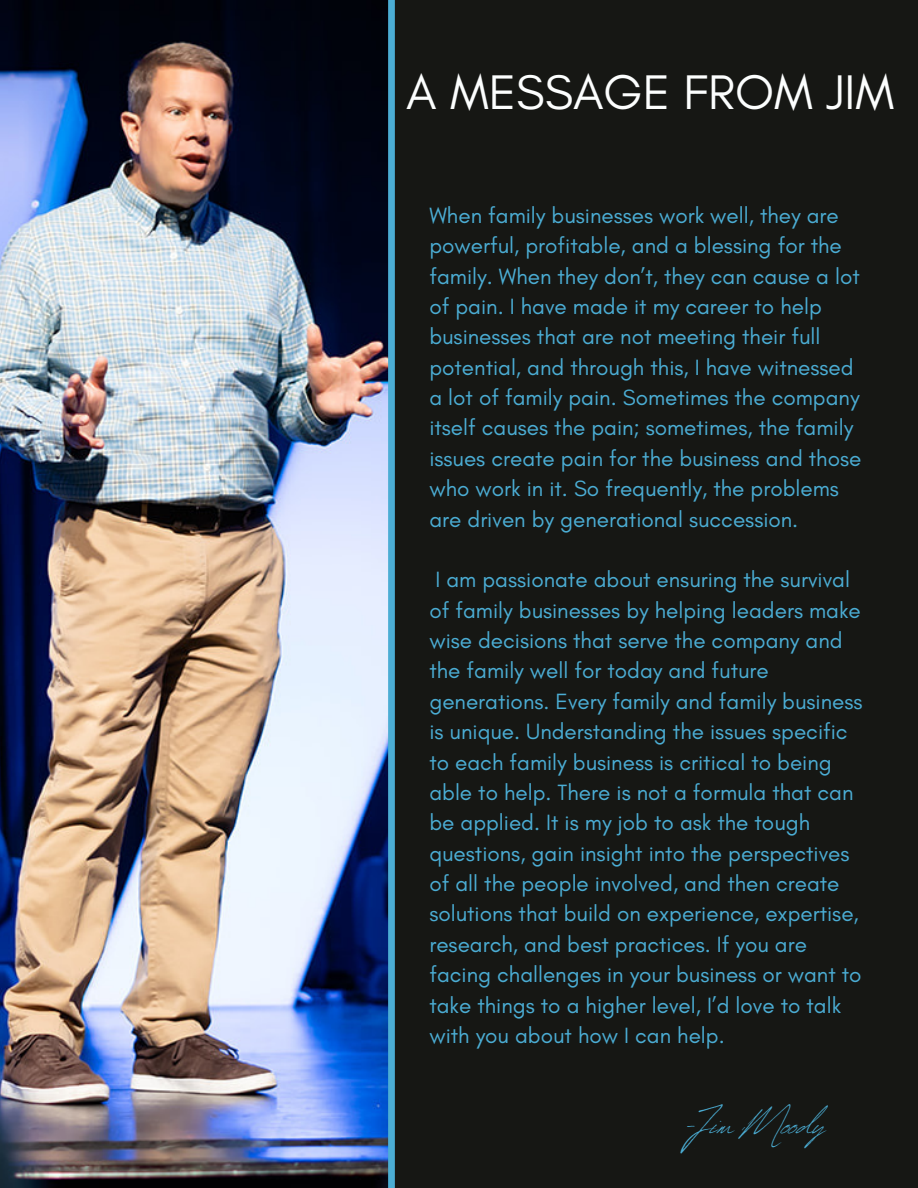
<style>
.page{position:relative;width:918px;height:1188px;background:#161714}
.page>*{position:absolute;margin:0;border:0;box-sizing:border-box;transform-origin:0 0}
.t1{font:49.5px "Glacial Indifference";color:#fcfefe}
.t2{font:48.45px "Revive 80 Signature";color:#4badd4}
.t3{font:22.5px/30.3px "Glacial Indifference";color:#4badd4}
</style>
<div class="page">
<img style="left:0;top:0;width:388px;height:1188px">
<div style="left:388px;top:0;width:7px;height:1188px;background:#4badd4"></div>
<h1 class="t1" style="left:406px;top:62px;width:489px">A MESSAGE FROM JIM</h1>
<p class="t3" style="left:429px;top:200px;width:434px">When family businesses work well, they are powerful, profitable, and a blessing for the family. When they don’t, they can cause a lot of pain. I have made it my career to help businesses that are not meeting their full potential, and through this, I have witnessed a lot of family pain. Sometimes the company itself causes the pain; sometimes, the family issues create pain for the business and those who work in it. So frequently, the problems are driven by generational succession.</p>
<p class="t3" style="left:429px;top:564px;width:435px">I am passionate about ensuring the survival of family businesses by helping leaders make wise decisions that serve the company and the family well for today and future generations. Every family and family business is unique. Understanding the issues specific to each family business is critical to being able to help. There is not a formula that can be applied. It is my job to ask the tough questions, gain insight into the perspectives of all the people involved, and then create solutions that build on experience, expertise, research, and best practices. If you are facing challenges in your business or want to take things to a higher level, I’d love to talk with you about how I can help.</p>
<h2 class="t2" style="left:687px;top:1087px;width:141px">-Jim Moody</h2>
</div>
